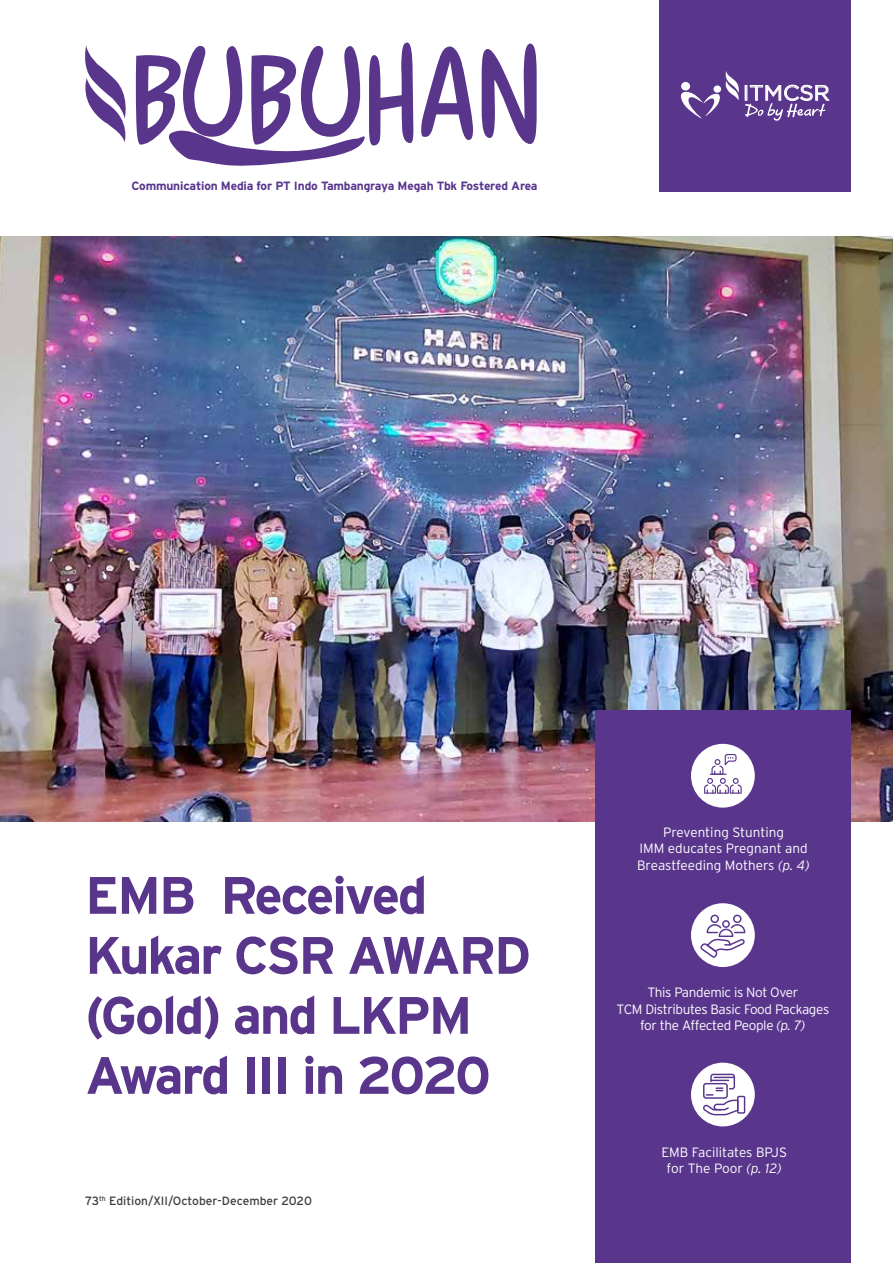
<style>
.page{position:relative;width:893px;height:1263px;background:#fff}
.page>*{position:absolute;margin:0;border:0;box-sizing:border-box;transform-origin:0 0}
.t1{font:700 52.5px/60px "Interstate";letter-spacing:-.04em;color:#59358c}
.t2{font:21.15px "Gotham";color:#fff;scale:1.05 1}
.t3{font:300 13.5px/16.2px "Interstate";color:#fff;text-align:center}
.t4{font:300 13.5px/16.2px "Interstate";letter-spacing:-.02em;color:#fff;text-align:center}
.t5{font:700 12px "Interstate";letter-spacing:-.015em;color:#59358c}
.t6{font:12px "Interstate";color:#3c3c3b}
.s1{font-style:italic}
</style>
<div class="page">
<img style="left:0;top:236px;width:893px;height:585px">
<svg style="left:85px;top:43px;width:452px;height:123px"></svg>
<div style="left:659px;top:0;width:191px;height:191px;background:#59358c"></div>
<div style="left:595px;top:710px;width:255px;height:553px;background:#59358c"></div>
<svg style="left:680px;top:71px;width:59px;height:48px"></svg>
<svg style="left:745px;top:85px;width:84px;height:36px"></svg>
<div style="left:691px;top:744px;width:64px;height:64px;background:#fff;border-radius:50%"></div>
<div style="left:691px;top:903px;width:64px;height:64px;background:#fff;border-radius:50%"></div>
<div style="left:691px;top:1063px;width:64px;height:63px;background:#fff;border-radius:50%"></div>
<svg style="left:700px;top:915px;width:45px;height:43px"></svg>
<svg style="left:704px;top:754px;width:38px;height:40px"></svg>
<svg style="left:703px;top:1074px;width:42px;height:41px"></svg>
<p class="t5" style="left:132px;top:178px;width:408px">Communication Media for PT Indo Tambangraya Megah Tbk Fostered Area</p>
<h2 class="t2" style="left:743px;top:79px;width:84px">ITMCSR</h2>
<h1 class="t1" style="left:85px;top:865px;width:447px">EMB Received<br>Kukar CSR AWARD (Gold) and LKPM<br>Award III in 2020</h1>
<p class="t6" style="left:85px;top:1194px;width:228px">73<sup>th</sup> Edition/XII/October-December 2020</p>
<p class="t3" style="left:637px;top:824px;width:174px">Preventing Stunting<br>IMM educates Pregnant and<br>Breastfeeding Mothers <span class="s1">(p. 4)</span></p>
<p class="t4" style="left:616px;top:984px;width:214px">This Pandemic is Not Over<br>TCM Distributes Basic Food Packages for the Affected People <span class="s1">(p. 7)</span></p>
<p class="t3" style="left:661px;top:1144px;width:127px">EMB Facilitates BPJS for The Poor <span class="s1">(p. 12)</span></p>
</div>
